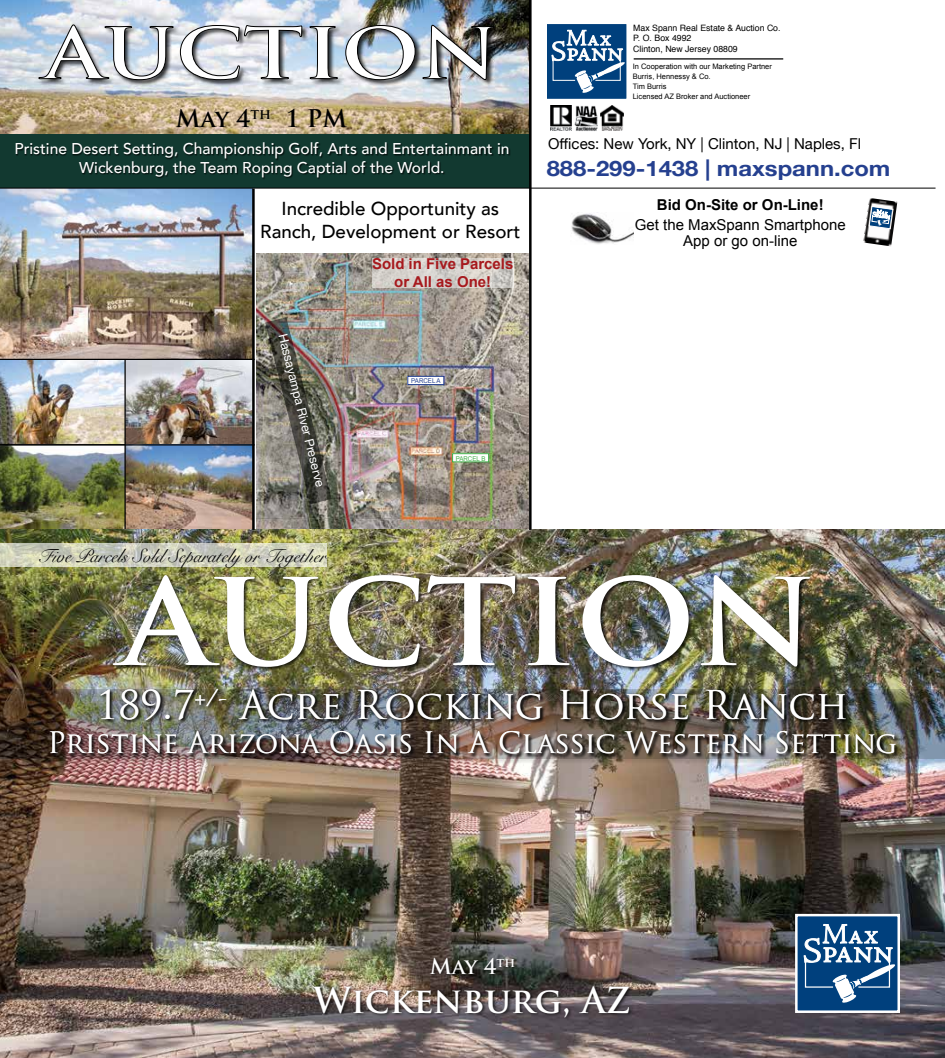
<style>
.page{position:relative;width:945px;height:1058px;background:#fff}
.page>*{position:absolute;margin:0;border:0;box-sizing:border-box;transform-origin:0 0}
.t1{font:700 117px "Trajan Pro";letter-spacing:-.005em;color:#fff;scale:1.11 1}
.t2{font:38.75px "Trajan Pro";color:#fff}
.t3{font:700 35px "Trajan Pro";color:#fff}
.t4{font:28.75px "Trajan Pro";color:#fff}
.t5{font:700 23.75px "Trajan Pro";color:#000}
.t6{font:700 21.25px "Helvetica Neue";color:#25408f;scale:1.12 1}
.t7{font:700 21.25px "Trajan Pro";color:#fff}
.t8{font:500 18.75px/22.5px "Avenir";color:#000;text-align:center}
.t9{font:18.75px "Snell Roundhand";color:#000}
.t10{font:500 15.62px/18.8px "Avenir";color:#fff;text-align:center}
.t11{font:15px "Helvetica Neue";color:#000}
.t12{font:15px/16.2px "Arial";color:#000;text-align:center}
.t13{font:700 15px/18px "Arial";color:#a7191d;text-align:center}
.t14{font:700 15px "Arial";color:#000}
.t15{font:12.5px "Helvetica Neue";color:#fff}
.t16{font:8.75px/10.5px "Helvetica";color:#000}
.t17{font:7.5px/10px "Arial";color:#000}
.t18{font:6.62px "Arial Narrow";color:#25408f;scale:1.14 1}
.t19{font:6.62px "Arial Narrow";color:#41ad49;scale:1.14 1}
</style>
<div class="page">
<img style="left:0;top:530px;width:945px;height:528px">
<img style="left:0;top:0;width:529px;height:135px">
<img style="left:256px;top:254px;width:272px;height:274px">
<div style="left:0;top:688px;width:945px;height:75px;background:#000;opacity:.75"></div>
<div style="left:112px;top:574px;width:703px;height:97px;background:#000;opacity:.75"></div>
<img style="left:0;top:189px;width:252px;height:340px">
<div style="left:38px;top:24px;width:463px;height:63px;background:#000;opacity:.8"></div>
<svg style="left:39px;top:25px;width:456px;height:55px"></svg>
<div style="left:0;top:135px;width:530px;height:53px;background:#123930"></div>
<div style="left:16px;top:143px;width:495px;height:36px;background:#000;opacity:.75"></div>
<img style="left:575px;top:106px;width:23px;height:25px">
<img style="left:600px;top:106px;width:23px;height:24px">
<div style="left:546px;top:23px;width:82px;height:77px;background:#00407d"></div>
<svg style="left:551px;top:29px;width:74px;height:64px"></svg>
<div style="left:545px;top:22px;width:84px;height:79px;border:2px solid #fff"></div>
<div style="left:796px;top:915px;width:103px;height:96px;background:#00407d"></div>
<svg style="left:804px;top:916px;width:92px;height:87px"></svg>
<div style="left:795px;top:913px;width:105px;height:99px;border:2px solid #fff"></div>
<hr style="left:634px;top:58px;width:149px;height:2px;background:#000">
<hr style="left:0;top:188px;width:936px;height:1px;background:#000">
<svg style="left:0;top:543px;width:326px;height:24px;background:#cfd1be"></svg>
<div style="left:408px;top:376px;width:36px;height:8px;background:#fff"></div>
<div style="left:407px;top:376px;width:37px;height:9px;border:1px solid #25408f"></div>
<div style="left:453px;top:453px;width:36px;height:9px;background:#fff"></div>
<div style="left:452px;top:453px;width:37px;height:9px;border:1px solid #41ad49"></div>
<img style="left:551px;top:106px;width:20px;height:24px">
<img style="left:571px;top:212px;width:63px;height:32px">
<img style="left:863px;top:198px;width:34px;height:48px">
<svg style="left:869px;top:206px;width:24px;height:23px"></svg>
<hr style="left:252px;top:188px;width:3px;height:342px;background:#000">
<hr style="left:529px;top:0;width:3px;height:530px;background:#000">
<hr style="left:0;top:359px;width:255px;height:1px;background:#000">
<hr style="left:0;top:444px;width:255px;height:1px;background:#000">
<hr style="left:124px;top:359px;width:2px;height:170px;background:#000">
<img style="left:0;top:689px;width:945px;height:70px">
<div style="left:429px;top:956px;width:89px;height:22px;background:#000;opacity:.75"></div>
<div style="left:311px;top:984px;width:322px;height:37px;background:#000;opacity:.75"></div>
<img style="left:265px;top:317px;width:67px;height:187px">
<svg style="left:372px;top:258px;width:142px;height:29px;background:#d3cec9"></svg>
<h3 class="t5" style="left:176px;top:104px;width:173px">May 4<sup>th</sup> 1 PM</h3>
<p class="t10" style="left:14px;top:139px;width:497px">Pristine Desert Setting, Championship Golf, Arts and Entertainmant in<br>Wickenburg, the Team Roping Captial of the World.</p>
<p class="t8" style="left:260px;top:197px;width:262px">Incredible Opportunity as<br>Ranch, Development or Resort</p>
<p class="t15" style="left:291px;top:331px;width:158px;rotate:76deg">Hassayampa River Preserve</p>
<p class="t9" style="left:38px;top:541px;width:290px">Five Parcels Sold Separately or Together</p>
<p class="t13" style="left:372px;top:255px;width:143px">Sold in Five Parcels or All as One!</p>
<p class="t18" style="left:411px;top:376px;width:27px">PARCEL A</p>
<p class="t19" style="left:456px;top:453px;width:28px">PARCEL B</p>
<p class="t16" style="left:633px;top:23px;width:149px">Max Spann Real Estate &amp; Auction Co.<br>P. O. Box 4992<br>Clinton, New Jersey 08809</p>
<p class="t17" style="left:633px;top:62px;width:141px">In Cooperation with our Marketing Partner<br>Burris, Hennessy &amp; Co.<br>Tim Burris<br>Licensed AZ Broker and Auctioneer</p>
<p class="t11" style="left:548px;top:133px;width:314px">Offices: New York, NY | Clinton, NJ | Naples, Fl</p>
<h3 class="t6" style="left:547px;top:151px;width:308px">888-299-1438 | maxspann.com</h3>
<p class="t14" style="left:657px;top:195px;width:168px">Bid On-Site or On-Line!</p>
<p class="t12" style="left:635px;top:217px;width:212px">Get the MaxSpann Smartphone<br>App or go on-line</p>
<h1 class="t1" style="left:121px;top:549px;width:629px">AUCTION</h1>
<h2 class="t2" style="left:96px;top:680px;width:754px">189.7<sup>+/-</sup> Acre Rocking Horse Ranch</h2>
<h3 class="t4" style="left:48px;top:724px;width:851px">Pristine Arizona Oasis In A Classic Western Setting</h3>
<h3 class="t7" style="left:430px;top:953px;width:87px">May 4<sup>th</sup></h3>
<h3 class="t3" style="left:313px;top:978px;width:319px">Wickenburg, AZ</h3>
</div>
